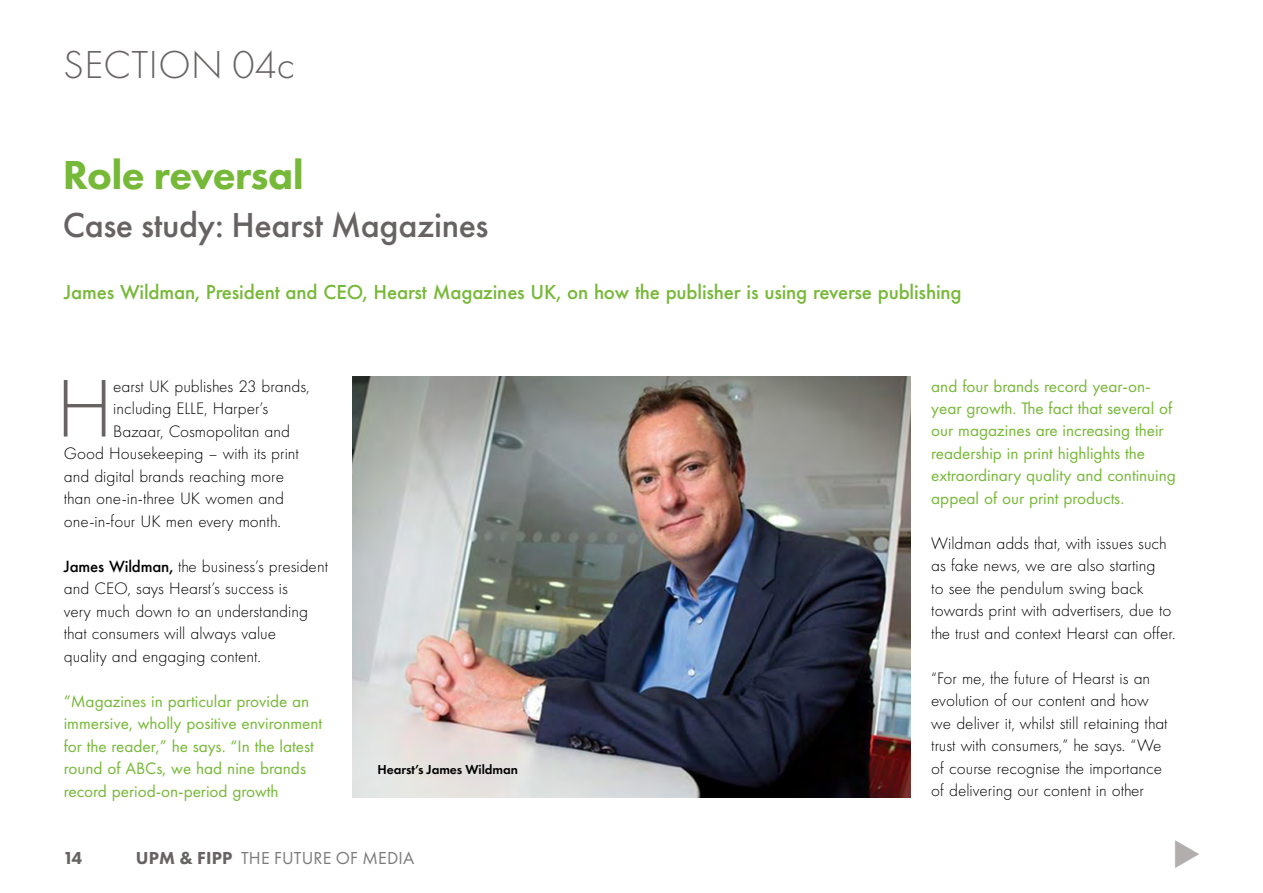
<style>
.page{position:relative;width:1263px;height:893px;background:#fff}
.page>*{position:absolute;margin:0;border:0;box-sizing:border-box;transform-origin:0 0}
.t1{font:300 84.75px "Futura PT";color:#676362}
.t2{font:600 45px "Proxima Nova";color:#b1aead}
.t3{font:800 42px "Futura PT";letter-spacing:-.015em;color:#76b837}
.t4{font:300 40.5px "Futura PT";letter-spacing:.01em;color:#676362}
.t5{font:500 36px "Futura PT";letter-spacing:-.01em;color:#676362}
.t6{font:500 21px "Futura PT";letter-spacing:-.01em;color:#76b837}
.t7{font:18px "Futura PT";letter-spacing:.01em;color:#7c7b7b}
.t8{font:800 18px "Futura PT";color:#676362}
.t9{font:300 17.25px/22.5px "Futura PT";color:#000}
.t10{font:17.25px/22.5px "Futura PT";letter-spacing:-.005em;color:#76b837}
.t11{font:600 13.5px "Futura PT";letter-spacing:-.005em;color:#000}
.s1{font-weight:500;font-size:16.8px}
.s2{font-weight:800;color:#676362}
</style>
<div class="page">
<img style="left:353px;top:377px;width:557px;height:421px">
<h3 class="t4" style="left:63px;top:42px;width:233px">SECTION 04c</h3>
<h3 class="t3" style="left:63px;top:148px;width:243px">Role reversal</h3>
<h3 class="t5" style="left:63px;top:203px;width:427px">Case study: Hearst Magazines</h3>
<p class="t6" style="left:64px;top:279px;width:899px">James Wildman, President and CEO, Hearst Magazines UK, on how the publisher is using reverse publishing</p>
<h1 class="t1" style="left:56px;top:360px;width:58px">H</h1>
<p class="t9" style="left:113px;top:375px;width:198px">earst UK publishes 23 brands,</p>
<p class="t9" style="left:113px;top:397px;width:157px">including ELLE, Harper’s</p>
<p class="t9" style="left:113px;top:420px;width:178px">Bazaar, Cosmopolitan and</p>
<p class="t9" style="left:64px;top:442px;width:237px">Good Housekeeping – with its print</p>
<p class="t9" style="left:64px;top:465px;width:222px">and digital brands reaching more</p>
<p class="t9" style="left:64px;top:487px;width:222px">than one-in-three UK women and</p>
<p class="t9" style="left:64px;top:510px;width:219px">one-in-four UK men every month.</p>
<p class="t9" style="left:64px;top:555px;width:266px"><span class="s1">James Wildman,</span> the business’s president and CEO, says Hearst’s success is<br>very much down to an understanding that consumers will always value<br>quality and engaging content.</p>
<p class="t10" style="left:64px;top:689px;width:260px">“Magazines in particular provide an immersive, wholly positive environment for the reader,” he says. “In the latest round of ABCs, we had nine brands record period-on-period growth</p>
<p class="t11" style="left:377px;top:761px;width:142px">Hearst’s James Wildman</p>
<p class="t8" style="left:63px;top:846px;width:21px">14</p>
<p class="t7" style="left:136px;top:848px;width:280px"><span class="s2">UPM &amp; FIPP</span> THE FUTURE OF MEDIA</p>
<p class="t10" style="left:931px;top:374px;width:246px">and four brands record year-on&shy;year growth. The fact that several of our magazines are increasing their readership in print highlights the extraordinary quality and continuing appeal of our print products.</p>
<p class="t9" style="left:931px;top:532px;width:246px">Wildman adds that, with issues such as fake news, we are also starting<br>to see the pendulum swing back towards print with advertisers, due to the trust and context Hearst can offer.</p>
<p class="t9" style="left:931px;top:667px;width:238px">“For me, the future of Hearst is an evolution of our content and how we deliver it, whilst still retaining that trust with consumers,” he says. “We of course recognise the importance of delivering our content in other</p>
<h2 class="t2" style="left:1173px;top:826px;width:28px">⊲</h2>
</div>
